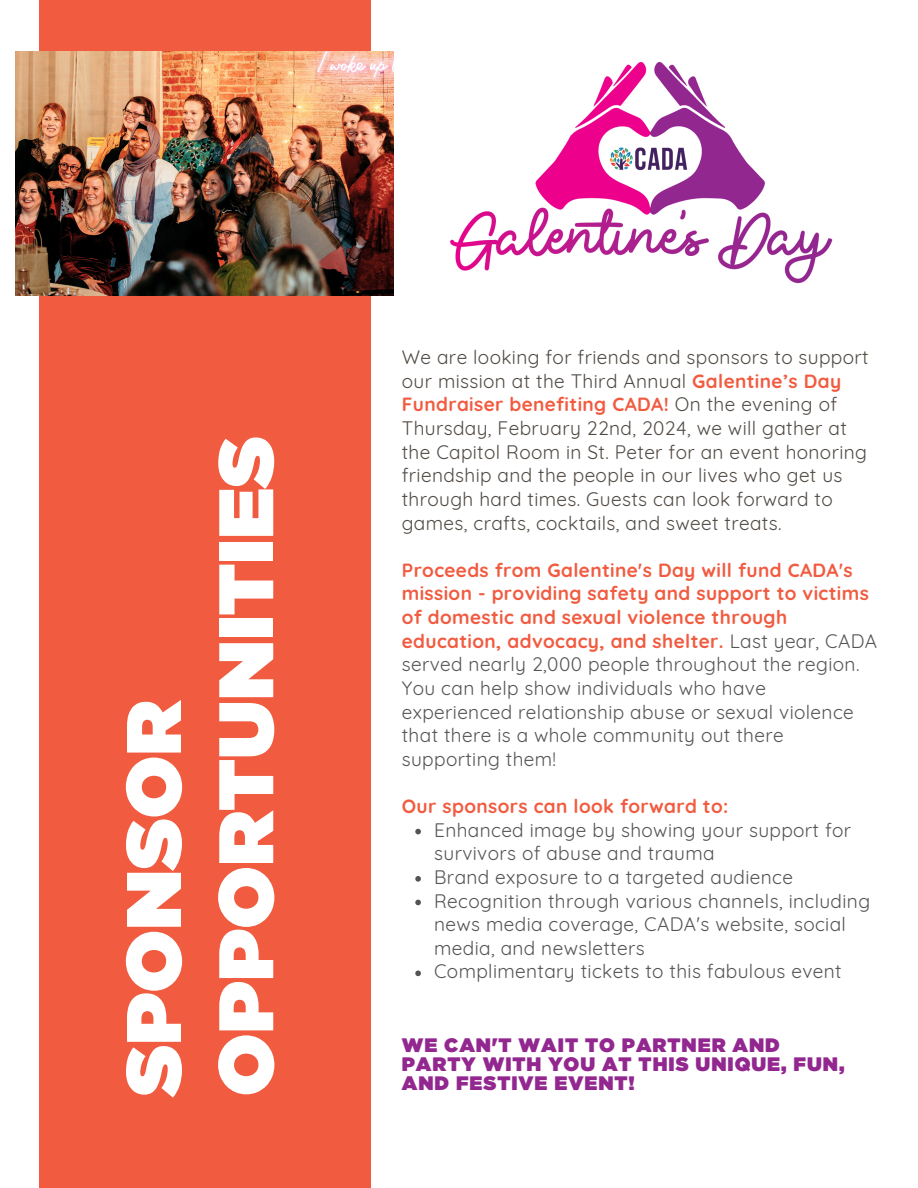
<style>
.page{position:relative;width:918px;height:1188px;background:#fff}
.page>*{position:absolute;margin:0;border:0;box-sizing:border-box;transform-origin:0 0}
.t1{font:900 77.1px "Gotham";color:#fff}
.t2{font:900 19.5px/19.2px "Gotham";letter-spacing:.05em;color:#92278f}
.t3{font:19.05px/23.7px "Quicksand";letter-spacing:.02em;color:#545454}
.t4{font:19.05px/23.7px "Quicksand";letter-spacing:.02em;color:#514a44}
.t5{font:700 19.05px "Quicksand";letter-spacing:.02em;color:#f15b40}
.s1{font-weight:700;color:#f15b40}
</style>
<div class="page">
<div style="left:39px;top:0;width:331px;height:1188px;background:#f15b40"></div>
<img style="left:16px;top:51px;width:378px;height:245px">
<img style="left:450px;top:61px;width:383px;height:223px">
<svg style="left:415px;top:829px;width:6px;height:5px"></svg>
<svg style="left:415px;top:876px;width:6px;height:6px"></svg>
<svg style="left:415px;top:900px;width:6px;height:5px"></svg>
<svg style="left:415px;top:971px;width:6px;height:5px"></svg>
<p class="t1" style="left:119px;top:1096px;width:398px;rotate:-90deg">SPONSOR</p>
<p class="t1" style="left:212px;top:1096px;width:663px;rotate:-90deg">OPPORTUNITIES</p>
<p class="t4" style="left:402px;top:345px;width:468px">We are looking for friends and sponsors to support our mission at the Third Annual <span class="s1">Galentine’s Day Fundraiser benefiting CADA!</span> On the evening of Thursday, February 22nd, 2024, we will gather at the Capitol Room in St. Peter for an event honoring friendship and the people in our lives who get us through hard times. Guests can look forward to games, crafts, cocktails, and sweet treats.</p>
<p class="t3" style="left:402px;top:558px;width:477px"><span class="s1">Proceeds from Galentine's Day will fund CADA's mission - providing safety and support to victims of domestic and sexual violence through education, advocacy, and shelter.</span> Last year, CADA served nearly 2,000 people throughout the region.<br>You can help show individuals who have experienced relationship abuse or sexual violence that there is a whole community out there supporting them!</p>
<p class="t5" style="left:402px;top:794px;width:328px">Our sponsors can look forward to:</p>
<p class="t3" style="left:434px;top:818px;width:419px">Enhanced image by showing your support for survivors of abuse and trauma</p>
<p class="t3" style="left:434px;top:865px;width:360px">Brand exposure to a targeted audience</p>
<p class="t3" style="left:434px;top:889px;width:437px">Recognition through various channels, including news media coverage, CADA's website, social media, and newsletters</p>
<p class="t3" style="left:434px;top:959px;width:409px">Complimentary tickets to this fabulous event</p>
<p class="t2" style="left:402px;top:1036px;width:444px">WE CAN'T WAIT TO PARTNER AND<br>PARTY WITH YOU AT THIS UNIQUE, FUN,<br>AND FESTIVE EVENT!</p>
</div>
